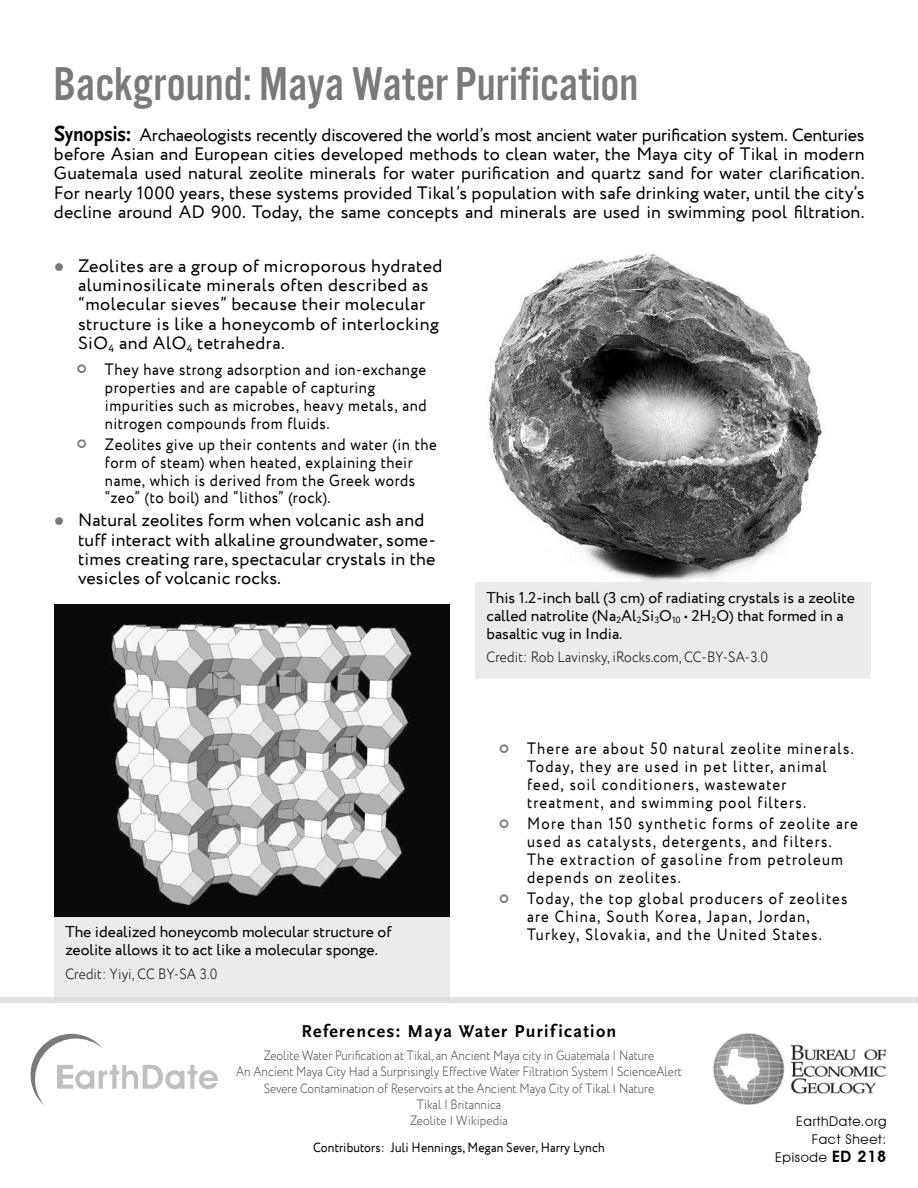
<style>
.page{position:relative;width:918px;height:1188px;background:#fff}
.page>*{position:absolute;margin:0;border:0;box-sizing:border-box;transform-origin:0 0}
.t1{font:49.35px "Alternate Got No 3 D";color:#7a7a7a}
.t2{font:18px/19.5px "Circe";letter-spacing:.01em;color:#000}
.t3{font:700 18px "Scala Sans Pro";letter-spacing:.075em;color:#000}
.t4{font:16.5px/18px "Circe";letter-spacing:.065em;color:#000;scale:.9 1}
.t5{font:16.5px/18px "Circe";letter-spacing:.035em;color:#000;scale:.9 1}
.t6{font:15.75px/18px "Circe";color:#000}
.t7{font:300 15px "Circe";letter-spacing:.01em;color:#000;scale:.9 1}
.t8{font:300 13.5px/16.2px "Circe";color:#474747;text-align:center;scale:.87 1}
.t9{font:13.5px "Circe";letter-spacing:.01em;color:#000;scale:.9 1}
.t10{font:13.5px/18px "Avant Garde IT Cby BT";letter-spacing:.05em;color:#000;text-align:right}
.s1{font-family:"Scala Sans Pro";font-weight:700;font-size:22.95px}
.s2{font-family:"Scala Sans Pro";font-weight:700;font-size:21.3px}
.s3{color:#7a7a7a}
.s4{font-weight:600;font-size:15.75px}
</style>
<div class="page">
<img style="left:54px;top:604px;width:396px;height:313px">
<div style="left:54px;top:917px;width:396px;height:84px;background:#ebebeb"></div>
<img style="left:713px;top:1034px;width:173px;height:71px">
<svg style="left:30px;top:1033px;width:188px;height:72px"></svg>
<div style="left:0;top:998px;width:918px;height:5px;background:#e2e2e2"></div>
<img style="left:477px;top:253px;width:394px;height:330px">
<div style="left:475px;top:583px;width:396px;height:96px;background:#ebebeb"></div>
<h1 class="t1" style="left:53px;top:58px;width:587px">Background: Maya Water Purification</h1>
<p class="t2" style="left:54px;top:125px;width:812px;text-align:justify"><span class="s1">S</span><span class="s2">ynopsis:</span> Archaeologists recently discovered the world’s most ancient water purification system. Centuries before Asian and European cities developed methods to clean water, the Maya city of Tikal in modern Guatemala used natural zeolite minerals for water purification and quartz sand for water clarification.<br>For nearly 1000 years, these systems provided Tikal’s population with safe drinking water, until the city’s decline around AD 900. Today, the same concepts and minerals are used in swimming pool filtration.</p>
<p class="t2" style="left:78px;top:256px;width:366px;text-indent:-24px"><span class="s3">●</span> Zeolites are a group of microporous hydrated aluminosilicate minerals often described as “molecular sieves” because their molecular structure is like a honeycomb of interlocking SiO<sub>4</sub> and AlO<sub>4</sub> tetrahedra.</p>
<p class="t5" style="left:105px;top:361px;width:359px">They have strong adsorption and ion-exchange properties and are capable of capturing impurities such as microbes, heavy metals, and nitrogen compounds from fluids.</p>
<p class="t5" style="left:105px;top:436px;width:370px">Zeolites give up their contents and water (in the form of steam) when heated, explaining their name, which is derived from the Greek words “zeo” (to boil) and “lithos” (rock).</p>
<p class="t2" style="left:78px;top:511px;width:359px;text-indent:-24px"><span class="s3">●</span> Natural zeolites form when volcanic ash and tuff interact with alkaline groundwater, some&shy;times creating rare, spectacular crystals in the vesicles of volcanic rocks.</p>
<p class="t6" style="left:65px;top:924px;width:328px">The idealized honeycomb molecular structure of zeolite allows it to act like a molecular sponge.</p>
<p class="t7" style="left:65px;top:964px;width:170px">Credit: Yiyi, CC BY-SA 3.0</p>
<p class="t6" style="left:486px;top:589px;width:370px">This 1.2-inch ball (3 cm) of radiating crystals is a zeolite called natrolite (Na<sub>2</sub>Al<sub>2</sub>Si<sub>3</sub>O<sub>10</sub> • 2H<sub>2</sub>O) that formed in a basaltic vug in India.</p>
<p class="t7" style="left:486px;top:647px;width:314px">Credit: Rob Lavinsky, iRocks.com, CC-BY-SA-3.0</p>
<p class="t4" style="left:527px;top:740px;width:364px">There are about 50 natural zeolite minerals.<br>Today, they are used in pet litter, animal feed, soil conditioners, wastewater treatment, and swimming pool filters.</p>
<p class="t4" style="left:527px;top:815px;width:369px">More than 150 synthetic forms of zeolite are used as catalysts, detergents, and filters.<br>The extraction of gasoline from petroleum depends on zeolites.</p>
<p class="t4" style="left:527px;top:890px;width:357px">Today, the top global producers of zeolites are China, South Korea, Japan, Jordan,<br>Turkey, Slovakia, and the United States.</p>
<p class="t3" style="left:302px;top:1021px;width:316px">References: Maya Water Purification</p>
<p class="t8" style="left:236px;top:1048px;width:514px">Zeolite Water Purification at Tikal, an Ancient Maya city in Guatemala | Nature<br>An Ancient Maya City Had a Surprisingly Effective Water Filtration System | ScienceAlert Severe Contamination of Reservoirs at the Ancient Maya City of Tikal | Nature<br>Tikal | Britannica<br>Zeolite | Wikipedia</p>
<p class="t9" style="left:313px;top:1139px;width:325px">Contributors: Juli Hennings, Megan Sever, Harry Lynch</p>
<p class="t10" style="left:775px;top:1113px;width:113px">EarthDate.org<br>Fact Sheet:<br>Episode <span class="s4">ED 218</span></p>
</div>
